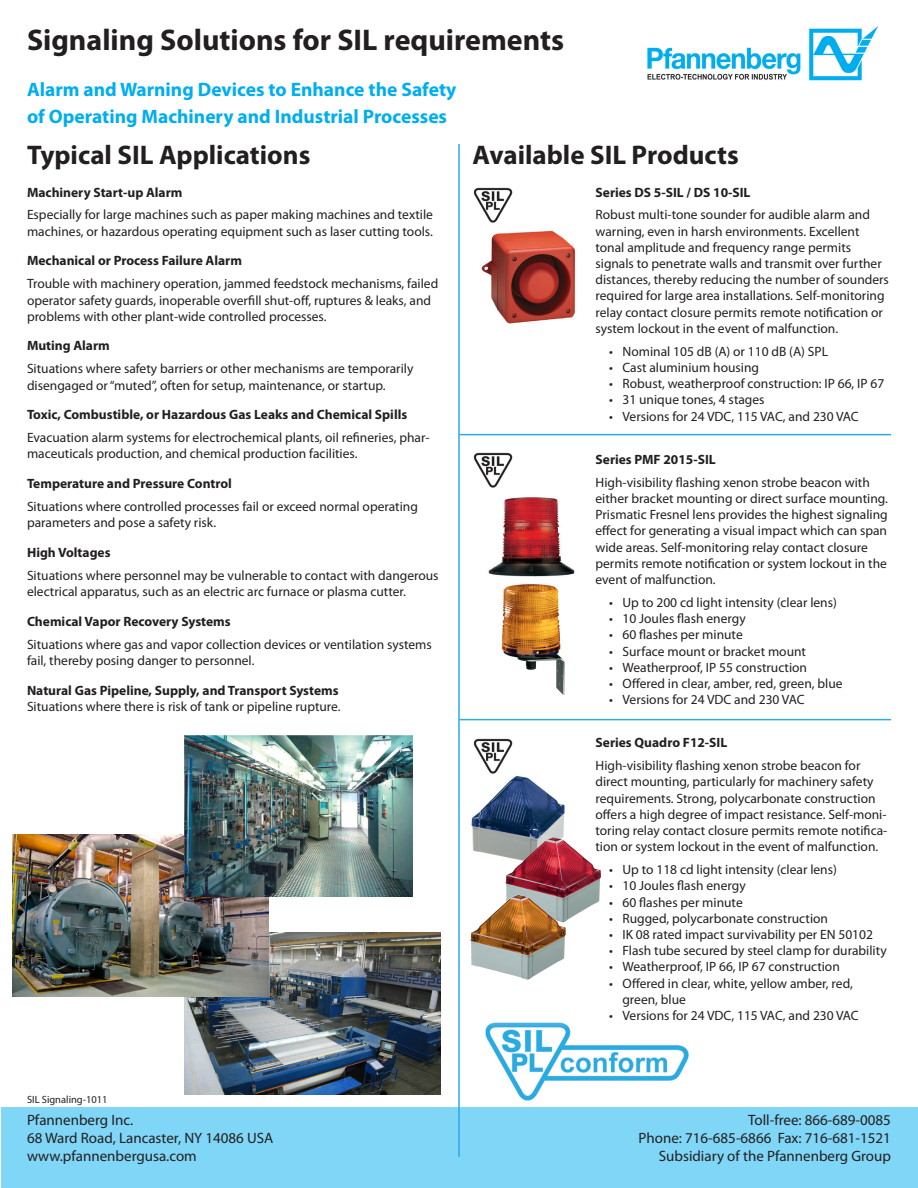
<style>
.page{position:relative;width:918px;height:1188px;background:#fff}
.page>*{position:absolute;margin:0;border:0;box-sizing:border-box;transform-origin:0 0}
.t1{font:700 30px "Myriad Pro";color:#231f20}
.t2{font:700 27px "Myriad Pro";color:#231f20}
.t3{font:700 19.5px/27px "Myriad Pro";color:#00aeef}
.t4{font:15px "Myriad Pro";color:#231f20}
.t5{font:13.5px/16.2px "Myriad Pro";color:#231f20}
.t6{font:700 13.5px "Myriad Pro";color:#231f20}
.t7{font:10.5px "Myriad Pro";color:#231f20}
</style>
<div class="page">
<img style="left:467px;top:1022px;width:235px;height:86px">
<img style="left:471px;top:776px;width:94px;height:81px">
<img style="left:482px;top:231px;width:94px;height:93px">
<div style="left:1px;top:1108px;width:917px;height:80px;background:#80d6f7"></div>
<hr style="left:460px;top:434px;width:431px;height:1px;background:#2caae2">
<hr style="left:458px;top:144px;width:2px;height:1013px;background:#2caae2">
<img style="left:648px;top:27px;width:230px;height:53px">
<img style="left:488px;top:497px;width:87px;height:80px">
<img style="left:501px;top:584px;width:64px;height:111px">
<img style="left:184px;top:932px;width:257px;height:163px">
<img style="left:12px;top:835px;width:256px;height:161px">
<img style="left:505px;top:838px;width:96px;height:83px">
<img style="left:473px;top:187px;width:40px;height:36px">
<img style="left:473px;top:452px;width:40px;height:36px">
<hr style="left:460px;top:719px;width:431px;height:1px;background:#2caae2">
<img style="left:470px;top:895px;width:96px;height:85px">
<img style="left:473px;top:738px;width:40px;height:36px">
<img style="left:184px;top:735px;width:228px;height:162px">
<p class="t1" style="left:27px;top:20px;width:539px">Signaling Solutions for SIL requirements</p>
<p class="t3" style="left:27px;top:75px;width:431px">Alarm and Warning Devices to Enhance the Safety of Operating Machinery and Industrial Processes</p>
<p class="t2" style="left:27px;top:138px;width:285px">Typical SIL Applications</p>
<p class="t2" style="left:472px;top:138px;width:268px">Available SIL Products</p>
<p class="t6" style="left:27px;top:183px;width:157px">Machinery Start-up Alarm</p>
<p class="t5" style="left:27px;top:207px;width:408px">Especially for large machines such as paper making machines and textile machines, or hazardous operating equipment such as laser cutting tools.</p>
<p class="t6" style="left:27px;top:252px;width:217px">Mechanical or Process Failure Alarm</p>
<p class="t5" style="left:27px;top:275px;width:413px">Trouble with machinery operation, jammed feedstock mechanisms, failed operator safety guards, inoperable overfill shut-off, ruptures &amp; leaks, and problems with other plant-wide controlled processes.</p>
<p class="t6" style="left:27px;top:337px;width:84px">Muting Alarm</p>
<p class="t5" style="left:27px;top:361px;width:388px">Situations where safety barriers or other mechanisms are temporarily disengaged or “muted”, often for setup, maintenance, or startup.</p>
<p class="t6" style="left:27px;top:406px;width:382px">Toxic, Combustible, or Hazardous Gas Leaks and Chemical Spills</p>
<p class="t5" style="left:27px;top:429px;width:404px">Evacuation alarm systems for electrochemical plants, oil refineries, phar&shy;maceuticals production, and chemical production facilities.</p>
<p class="t6" style="left:27px;top:475px;width:207px">Temperature and Pressure Control</p>
<p class="t5" style="left:27px;top:498px;width:392px">Situations where controlled processes fail or exceed normal operating parameters and pose a safety risk.</p>
<p class="t6" style="left:27px;top:544px;width:85px">High Voltages</p>
<p class="t5" style="left:27px;top:567px;width:413px">Situations where personnel may be vulnerable to contact with dangerous electrical apparatus, such as an electric arc furnace or plasma cutter.</p>
<p class="t6" style="left:27px;top:612px;width:205px">Chemical Vapor Recovery Systems</p>
<p class="t5" style="left:27px;top:636px;width:406px">Situations where gas and vapor collection devices or ventilation systems fail, thereby posing danger to personnel.</p>
<p class="t6" style="left:27px;top:681px;width:313px">Natural Gas Pipeline, Supply, and Transport Systems</p>
<p class="t5" style="left:27px;top:698px;width:315px">Situations where there is risk of tank or pipeline rupture.</p>
<p class="t6" style="left:596px;top:183px;width:157px">Series DS 5-SIL / DS 10-SIL</p>
<p class="t5" style="left:596px;top:207px;width:295px">Robust multi-tone sounder for audible alarm and warning, even in harsh environments. Excellent tonal amplitude and frequency range permits signals to penetrate walls and transmit over further distances, thereby reducing the number of sounders required for large area installations. Self-monitoring relay contact closure permits remote notification or system lockout in the event of malfunction.</p>
<p class="t5" style="left:609px;top:343px;width:221px">• Nominal 105 dB (A) or 110 dB (A) SPL</p>
<p class="t5" style="left:609px;top:359px;width:152px">• Cast aluminium housing</p>
<p class="t5" style="left:609px;top:375px;width:277px">• Robust, weatherproof construction: IP 66, IP 67</p>
<p class="t5" style="left:609px;top:392px;width:157px">• 31 unique tones, 4 stages</p>
<p class="t5" style="left:609px;top:408px;width:251px">• Versions for 24 VDC, 115 VAC, and 230 VAC</p>
<p class="t6" style="left:596px;top:450px;width:122px">Series PMF 2015-SIL</p>
<p class="t5" style="left:596px;top:474px;width:294px">High-visibility flashing xenon strobe beacon with either bracket mounting or direct surface mounting.<br>Prismatic Fresnel lens provides the highest signaling effect for generating a visual impact which can span wide areas. Self-monitoring relay contact closure permits remote notification or system lockout in the event of malfunction.</p>
<p class="t5" style="left:609px;top:594px;width:229px">• Up to 200 cd light intensity (clear lens)</p>
<p class="t5" style="left:609px;top:610px;width:138px">• 10 Joules flash energy</p>
<p class="t5" style="left:609px;top:626px;width:135px">• 60 flashes per minute</p>
<p class="t5" style="left:609px;top:643px;width:199px">• Surface mount or bracket mount</p>
<p class="t5" style="left:609px;top:659px;width:200px">• Weatherproof, IP 55 construction</p>
<p class="t5" style="left:609px;top:675px;width:235px">• Offered in clear, amber, red, green, blue</p>
<p class="t5" style="left:609px;top:691px;width:197px">• Versions for 24 VDC and 230 VAC</p>
<p class="t6" style="left:596px;top:734px;width:133px">Series Quadro F12-SIL</p>
<p class="t5" style="left:596px;top:757px;width:293px">High-visibility flashing xenon strobe beacon for direct mounting, particularly for machinery safety requirements. Strong, polycarbonate construction offers a high degree of impact resistance. Self-moni&shy;toring relay contact closure permits remote notifica&shy;tion or system lockout in the event of malfunction.</p>
<p class="t5" style="left:609px;top:861px;width:229px">• Up to 118 cd light intensity (clear lens)</p>
<p class="t5" style="left:609px;top:878px;width:138px">• 10 Joules flash energy</p>
<p class="t5" style="left:609px;top:894px;width:135px">• 60 flashes per minute</p>
<p class="t5" style="left:609px;top:910px;width:221px">• Rugged, polycarbonate construction</p>
<p class="t5" style="left:609px;top:926px;width:266px">• IK 08 rated impact survivability per EN 50102</p>
<p class="t5" style="left:609px;top:942px;width:279px">• Flash tube secured by steel clamp for durability</p>
<p class="t5" style="left:609px;top:959px;width:232px">• Weatherproof, IP 66, IP 67 construction</p>
<p class="t5" style="left:622px;top:975px;width:232px;text-indent:-14px">• Offered in clear, white, yellow amber, red, green, blue</p>
<p class="t5" style="left:609px;top:1007px;width:251px">• Versions for 24 VDC, 115 VAC, and 230 VAC</p>
<p class="t7" style="left:27px;top:1093px;width:82px">SIL Signaling-1011</p>
<p class="t4" style="left:27px;top:1111px;width:108px">Pfannenberg Inc.</p>
<p class="t4" style="left:748px;top:1111px;width:144px">Toll-free: 866-689-0085</p>
<p class="t4" style="left:27px;top:1129px;width:248px">68 Ward Road, Lancaster, NY 14086 USA</p>
<p class="t4" style="left:639px;top:1129px;width:254px">Phone: 716-685-6866 Fax: 716-681-1521</p>
<p class="t4" style="left:27px;top:1147px;width:171px">www.pfannenbergusa.com</p>
<p class="t4" style="left:659px;top:1147px;width:234px">Subsidiary of the Pfannenberg Group</p>
</div>
